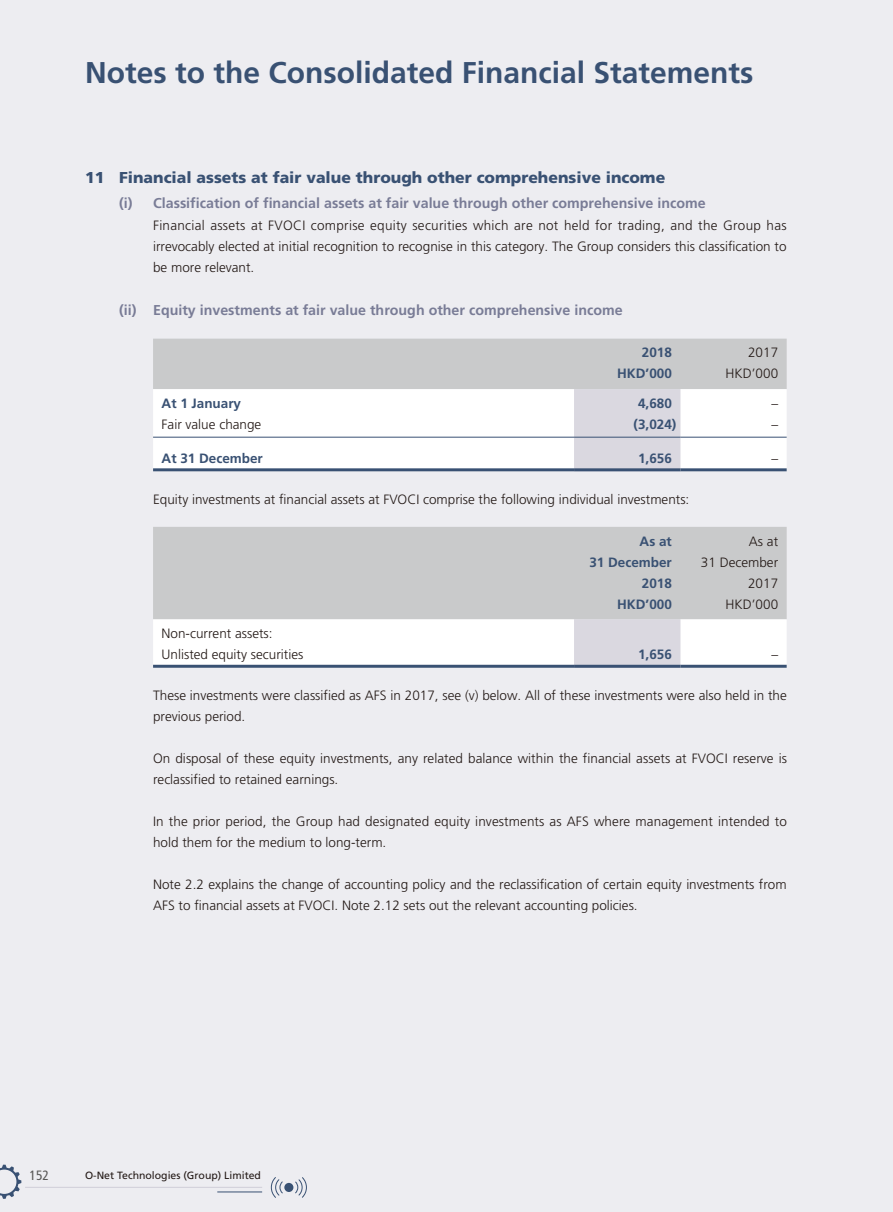
<style>
.page{position:relative;width:893px;height:1212px;background:#ededf1}
.page>*{position:absolute;margin:0;border:0;box-sizing:border-box;transform-origin:0 0}
.t1{font:700 30px "Frutiger LT Std";color:#395173}
.t2{font:900 15.75px "Frutiger LT Std";color:#395173}
.t3{font:700 14.25px "Frutiger LT Std";color:#797c96}
.t4{font:300 13.5px/21px "Frutiger LT Std";color:#231916}
.t5{font:700 13.5px/21px "Frutiger LT Std";color:#395173;text-align:right}
.t6{font:condensed 13.5px "Frutiger LT Std";color:#595857}
.t7{font:10.5px "Frutiger LT Std";color:#231916}
</style>
<div class="page">
<svg style="left:0;top:1165px;width:21px;height:34px"></svg>
<hr style="left:25px;top:1187px;width:237px;height:1px;background:#d0ced8">
<svg style="left:270px;top:1177px;width:37px;height:21px"></svg>
<div style="left:284px;top:1183px;width:9px;height:9px;background:#395173;border-radius:50%"></div>
<hr style="left:217px;top:1191px;width:45px;height:1px;background:#395173">
<svg style="left:153px;top:339px;width:634px;height:129px;background:#e5e5e7"></svg>
<hr style="left:153px;top:437px;width:421px;height:1px;background:#395173">
<hr style="left:574px;top:437px;width:106px;height:1px;background:#395173">
<hr style="left:680px;top:437px;width:107px;height:1px;background:#395173">
<hr style="left:153px;top:468px;width:421px;height:3px;background:#395173">
<hr style="left:574px;top:468px;width:106px;height:3px;background:#395173">
<hr style="left:680px;top:468px;width:107px;height:3px;background:#395173">
<div style="left:153px;top:527px;width:634px;height:92px;background:#c9cacb"></div>
<svg style="left:153px;top:619px;width:634px;height:46px;background:#f7f7f8"></svg>
<hr style="left:153px;top:665px;width:421px;height:3px;background:#395173">
<hr style="left:574px;top:665px;width:106px;height:3px;background:#395173">
<hr style="left:680px;top:665px;width:107px;height:3px;background:#395173">
<h1 class="t1" style="left:85px;top:55px;width:670px">Notes to the Consolidated Financial Statements</h1>
<p class="t2" style="left:85px;top:168px;width:582px">11 Financial assets at fair value through other comprehensive income</p>
<p class="t3" style="left:119px;top:195px;width:588px">(i) Classification of financial assets at fair value through other comprehensive income</p>
<p class="t4" style="left:153px;top:215px;width:635px;text-align:justify">Financial assets at FVOCI comprise equity securities which are not held for trading, and the Group has irrevocably elected at initial recognition to recognise in this category. The Group considers this classification to be more relevant.</p>
<p class="t3" style="left:119px;top:301px;width:505px">(ii) Equity investments at fair value through other comprehensive income</p>
<p class="t5" style="left:642px;top:342px;width:32px">2018</p>
<p class="t4" style="left:748px;top:342px;width:32px">2017</p>
<p class="t5" style="left:617px;top:363px;width:56px">HKD’000</p>
<p class="t4" style="left:726px;top:363px;width:54px">HKD’000</p>
<p class="t5" style="left:162px;top:393px;width:81px">At 1 January</p>
<p class="t5" style="left:638px;top:393px;width:35px">4,680</p>
<p class="t4" style="left:771px;top:393px;width:8px">–</p>
<p class="t4" style="left:162px;top:414px;width:101px">Fair value change</p>
<p class="t5" style="left:634px;top:414px;width:44px">(3,024)</p>
<p class="t4" style="left:771px;top:414px;width:8px">–</p>
<p class="t5" style="left:162px;top:447px;width:103px">At 31 December</p>
<p class="t5" style="left:638px;top:447px;width:35px">1,656</p>
<p class="t4" style="left:771px;top:448px;width:8px">–</p>
<p class="t4" style="left:153px;top:489px;width:538px">Equity investments at financial assets at FVOCI comprise the following individual investments:</p>
<p class="t5" style="left:589px;top:530px;width:84px">As at<br>31 December<br>2018</p>
<p class="t4" style="left:701px;top:531px;width:79px;text-align:right">As at<br>31 December<br>2017</p>
<p class="t5" style="left:617px;top:593px;width:56px">HKD’000</p>
<p class="t4" style="left:726px;top:594px;width:54px">HKD’000</p>
<p class="t4" style="left:162px;top:623px;width:143px">Non-current assets:<br>Unlisted equity securities</p>
<p class="t5" style="left:638px;top:644px;width:35px">1,656</p>
<p class="t4" style="left:771px;top:644px;width:8px">–</p>
<p class="t4" style="left:153px;top:685px;width:635px">These investments were classified as AFS in 2017, see (v) below. All of these investments were also held in the previous period.</p>
<p class="t4" style="left:153px;top:748px;width:635px">On disposal of these equity investments, any related balance within the financial assets at FVOCI reserve is reclassified to retained earnings.</p>
<p class="t4" style="left:153px;top:811px;width:635px">In the prior period, the Group had designated equity investments as AFS where management intended to hold them for the medium to long-term.</p>
<p class="t4" style="left:153px;top:874px;width:635px">Note 2.2 explains the change of accounting policy and the reclassification of certain equity investments from<br>AFS to financial assets at FVOCI. Note 2.12 sets out the relevant accounting policies.</p>
<p class="t6" style="left:30px;top:1167px;width:21px">152</p>
<p class="t7" style="left:85px;top:1169px;width:177px">O-Net Technologies (Group) Limited</p>
</div>
